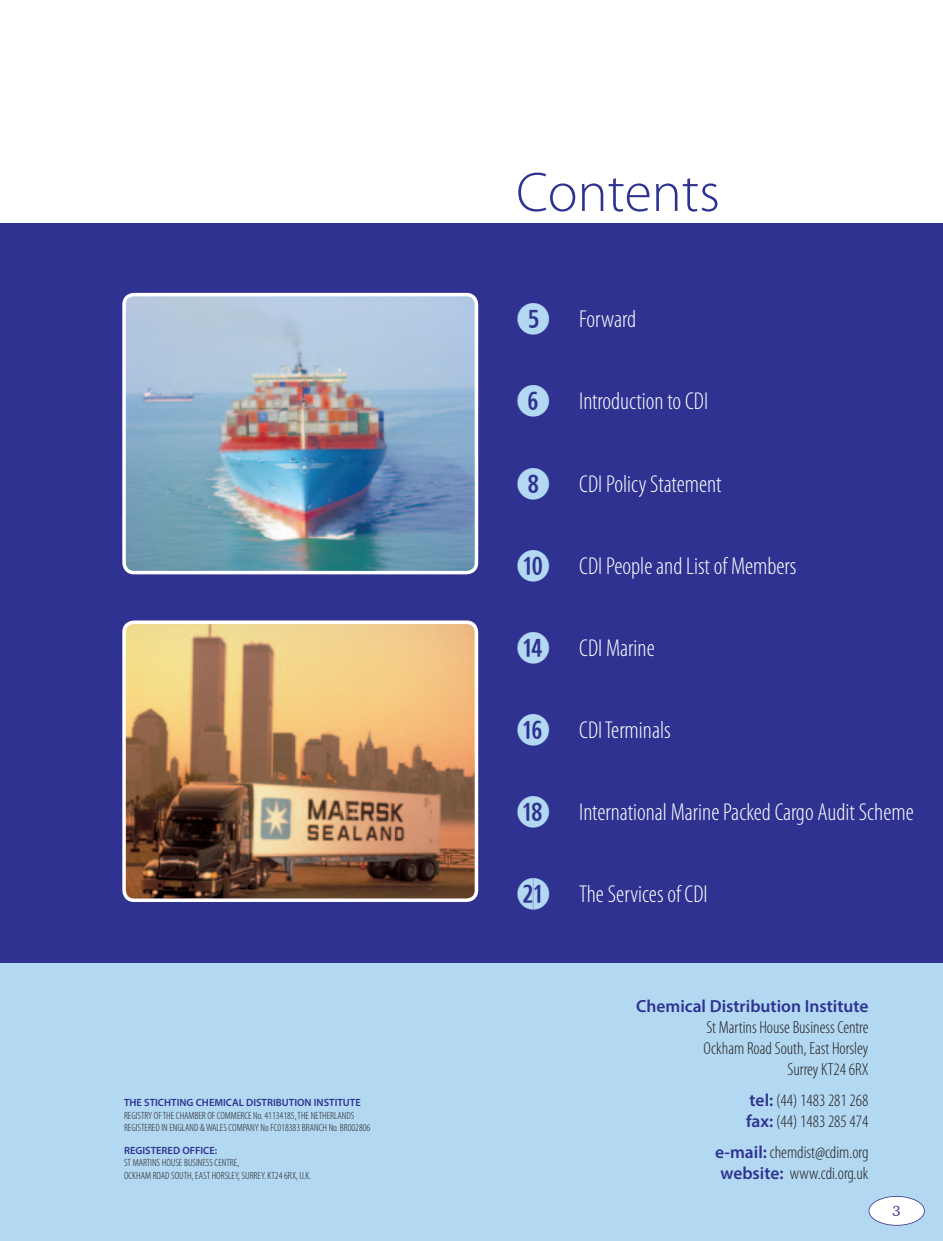
<style>
.page{position:relative;width:943px;height:1241px;background:#fff}
.page>*{position:absolute;margin:0;border:0;box-sizing:border-box;transform-origin:0 0}
.t1{font:300 56px "Myriad Pro";color:#2f3291}
.t2{font:300 condensed 24.5px "Myriad Pro";color:#fff}
.t3{font:300 condensed 17.5px/21px "Myriad Pro";color:#231f20;text-align:right}
.t4{font:600 17.5px "Myriad Pro";color:#2f3291}
.t5{font:300 14px "Souvenir IT Cby BT";color:#2f3291}
.t6{font:300 condensed 10.5px/12.6px "Myriad Pro";color:#231f20}
.t7{font:600 10.5px "Myriad Pro";color:#2f3291}
.s1{font-family:"Combi Numerals";font-weight:700;font-stretch:normal;font-size:42px;color:#b3d8f1}
.s2{font-weight:600;font-stretch:normal;color:#2f3291}
</style>
<div class="page">
<div style="left:0;top:223px;width:943px;height:741px;background:#2f3291"></div>
<div style="left:0;top:962px;width:943px;height:278px;background:#b3d8f1"></div>
<img style="left:127px;top:294px;width:347px;height:275px">
<div style="left:122px;top:293px;width:356px;height:281px;border:4px solid #fff;border-radius:10px"></div>
<img style="left:126px;top:625px;width:350px;height:275px">
<div style="left:122px;top:620px;width:356px;height:281px;border:4px solid #fff;border-radius:10px"></div>
<svg style="left:868px;top:1196px;width:56px;height:29px"></svg>
<p class="t7" style="left:124px;top:1095px;width:238px">THE STICHTING CHEMICAL DISTRIBUTION INSTITUTE</p>
<p class="t6" style="left:124px;top:1108px;width:248px">REGISTRY OF THE CHAMBER OF COMMERCE No. 41134185, THE NETHERLANDS<br>REGISTERED IN ENGLAND &amp; WALES COMPANY No FC018383 BRANCH No. BR002806</p>
<p class="t7" style="left:124px;top:1143px;width:95px">REGISTERED OFFICE:</p>
<p class="t6" style="left:124px;top:1156px;width:188px">ST MARTINS HOUSE BUSINESS CENTRE,<br>OCKHAM ROAD SOUTH, EAST HORSLEY, SURREY. KT24 6RX, U.K.</p>
<h1 class="t1" style="left:516px;top:158px;width:205px">Contents</h1>
<h2 class="t2" style="left:516px;top:305px;width:121px"><span class="s1">t</span> Forward</h2>
<h2 class="t2" style="left:516px;top:387px;width:194px"><span class="s1">y</span> Introduction to CDI</h2>
<h2 class="t2" style="left:516px;top:469px;width:207px"><span class="s1">i</span> CDI Policy Statement</h2>
<h2 class="t2" style="left:516px;top:551px;width:282px"><span class="s1">a</span> CDI People and List of Members</h2>
<h2 class="t2" style="left:516px;top:633px;width:140px"><span class="s1">g</span> CDI Marine</h2>
<h2 class="t2" style="left:516px;top:715px;width:156px"><span class="s1">j</span> CDI Terminals</h2>
<h2 class="t2" style="left:516px;top:797px;width:399px"><span class="s1">l</span> International Marine Packed Cargo Audit Scheme</h2>
<h2 class="t2" style="left:516px;top:879px;width:193px"><span class="s1">2!</span> The Services of CDI</h2>
<h3 class="t4" style="left:636px;top:994px;width:234px">Chemical Distribution Institute</h3>
<h3 class="t3" style="left:703px;top:1016px;width:166px">St Martins House Business Centre<br>Ockham Road South, East Horsley<br>Surrey KT24 6RX</h3>
<h3 class="t3" style="left:746px;top:1089px;width:124px;text-align:left"><span class="s2">tel:</span> (44) 1483 281 268 <span class="s2">fax:</span> (44) 1483 285 474</h3>
<h3 class="t3" style="left:715px;top:1141px;width:155px;text-align:center"><span class="s2">e-mail:</span> chemdist@cdim.org <span class="s2">website:</span> www.cdi.org.uk</h3>
<h3 class="t5" style="left:892px;top:1202px;width:9px">3</h3>
</div>
